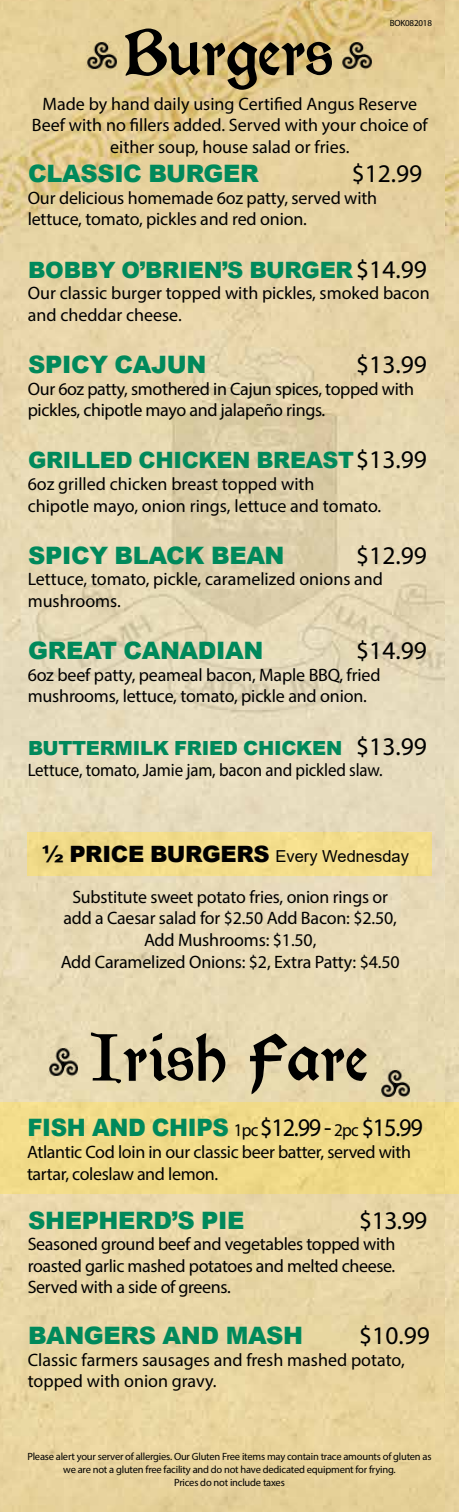
<style>
.page{position:relative;width:459px;height:1512px;background:#fff}
.page>*{position:absolute;margin:0;border:0;box-sizing:border-box;transform-origin:0 0}
.t1{font:900 72px "Morris Roman";color:#000}
.t2{font:25.5px "Myriad Pro";color:#000}
.t3{font:25.5px "Myriad Pro";color:#000;scale:.95 1}
.t4{font:900 24px "Arial";letter-spacing:-.015em;color:#00895b}
.t5{font:900 22.5px "Arial";letter-spacing:-.015em;color:#00895b}
.t6{font:900 19.5px "Arial";letter-spacing:-.015em;color:#00895b}
.t7{font:18px/21.6px "Myriad Pro";letter-spacing:-.01em;color:#000}
.t8{font:18px "Myriad Pro";letter-spacing:-.01em;color:#000;scale:.94 1}
.t9{font:16.5px "Arial";color:#000}
.t10{font:10.5px/12.6px "Myriad Pro";letter-spacing:-.02em;color:#000;text-align:center}
.t11{font:9px "Myriad Pro";letter-spacing:-.02em;color:#000}
.s1{font-family:"Myriad Pro";font-weight:400;font-size:25.5px;color:#000}
.s2{font-weight:900;font-size:22.5px}
.s3{font-family:"Arial";font-weight:900;font-size:24px;color:#00895b}
.s4{font-size:18px}
</style>
<div class="page">
<img style="left:0;top:0;width:446px;height:1512px">
<img style="left:446px;top:0;width:13px;height:1512px">
<img style="left:342px;top:42px;width:30px;height:28px">
<img style="left:87px;top:42px;width:30px;height:28px">
<img style="left:49px;top:1048px;width:30px;height:28px">
<img style="left:380px;top:1070px;width:30px;height:28px">
<div style="left:0;top:1103px;width:459px;height:91px;background:#f3dd8b"></div>
<div style="left:28px;top:832px;width:404px;height:44px;background:#f3dd8b"></div>
<h1 class="t1" style="left:125px;top:13px;width:211px">Burgers</h1>
<p class="t11" style="left:390px;top:18px;width:44px">BOK082018</p>
<p class="t7" style="left:32px;top:93px;width:398px;text-align:center">Made by hand daily using Certified Angus Reserve<br>Beef with no fillers added. Served with your choice of either soup, house salad or fries.</p>
<h3 class="t4" style="left:28px;top:156px;width:232px">CLASSIC BURGER</h3>
<h2 class="t2" style="left:352px;top:158px;width:72px">$12.99</h2>
<p class="t7" style="left:28px;top:187px;width:351px">Our delicious homemade 6oz patty, served with lettuce, tomato, pickles and red onion.</p>
<p class="t5" style="left:28px;top:253px;width:400px">BOBBY O’BRIEN’S BURGER<span class="s1">$14.99</span></p>
<p class="t7" style="left:28px;top:282px;width:404px">Our classic burger topped with pickles, smoked bacon and cheddar cheese.</p>
<h3 class="t4" style="left:28px;top:347px;width:180px">SPICY CAJUN</h3>
<h2 class="t2" style="left:356px;top:349px;width:72px">$13.99</h2>
<p class="t7" style="left:28px;top:378px;width:388px">Our 6oz patty, smothered in Cajun spices, topped with pickles, chipotle mayo and jalapeño rings.</p>
<p class="t5" style="left:28px;top:444px;width:400px">GRILLED CHICKEN BREAST<span class="s1">$13.99</span></p>
<p class="t7" style="left:28px;top:473px;width:355px">6oz grilled chicken breast topped with<br>chipotle mayo, onion rings, lettuce and tomato.</p>
<h3 class="t4" style="left:28px;top:538px;width:258px">SPICY BLACK BEAN</h3>
<h2 class="t2" style="left:356px;top:540px;width:72px">$12.99</h2>
<p class="t7" style="left:28px;top:568px;width:357px">Lettuce, tomato, pickle, caramelized onions and mushrooms.</p>
<h3 class="t4" style="left:28px;top:633px;width:237px">GREAT CANADIAN</h3>
<h2 class="t2" style="left:356px;top:635px;width:72px">$14.99</h2>
<p class="t7" style="left:28px;top:664px;width:354px">6oz beef patty, peameal bacon, Maple BBQ, fried mushrooms, lettuce, tomato, pickle and onion.</p>
<p class="t6" style="left:28px;top:734px;width:400px">BUTTERMILK FRIED CHICKEN <span class="s1">$13.99</span></p>
<p class="t8" style="left:28px;top:759px;width:379px">Lettuce, tomato, Jamie jam, bacon and pickled slaw.</p>
<p class="t9" style="left:41px;top:845px;width:369px"><span class="s2">½ PRICE BURGERS</span> Every Wednesday</p>
<p class="t7" style="left:61px;top:886px;width:341px;text-align:center">Substitute sweet potato fries, onion rings or add a Caesar salad for $2.50 Add Bacon: $2.50, Add Mushrooms: $1.50,<br>Add Caramelized Onions: $2, Extra Patty: $4.50</p>
<h1 class="t1" style="left:91px;top:1019px;width:280px">Irish Fare</h1>
<h2 class="t3" style="left:27px;top:1112px;width:418px"><span class="s3">FISH AND CHIPS</span> <span class="s4">1pc</span> $12.99 - <span class="s4">2pc</span> $15.99</h2>
<p class="t7" style="left:27px;top:1141px;width:386px">Atlantic Cod loin in our classic beer batter, served with tartar, coleslaw and lemon.</p>
<h3 class="t4" style="left:28px;top:1203px;width:218px">SHEPHERD’S PIE</h3>
<h2 class="t2" style="left:359px;top:1204px;width:70px">$13.99</h2>
<p class="t7" style="left:28px;top:1233px;width:369px;text-align:justify">Seasoned ground beef and vegetables topped with roasted garlic mashed potatoes and melted cheese.<br>Served with a side of greens.</p>
<h3 class="t4" style="left:28px;top:1318px;width:277px">BANGERS AND MASH</h3>
<h2 class="t2" style="left:359px;top:1320px;width:72px">$10.99</h2>
<p class="t7" style="left:28px;top:1349px;width:379px">Classic farmers sausages and fresh mashed potato, topped with onion gravy.</p>
<p class="t10" style="left:27px;top:1450px;width:406px">Please alert your server of allergies. Our Gluten Free items may contain trace amounts of gluten as we are not a gluten free facility and do not have dedicated equipment for frying.<br>Prices do not include taxes</p>
</div>
